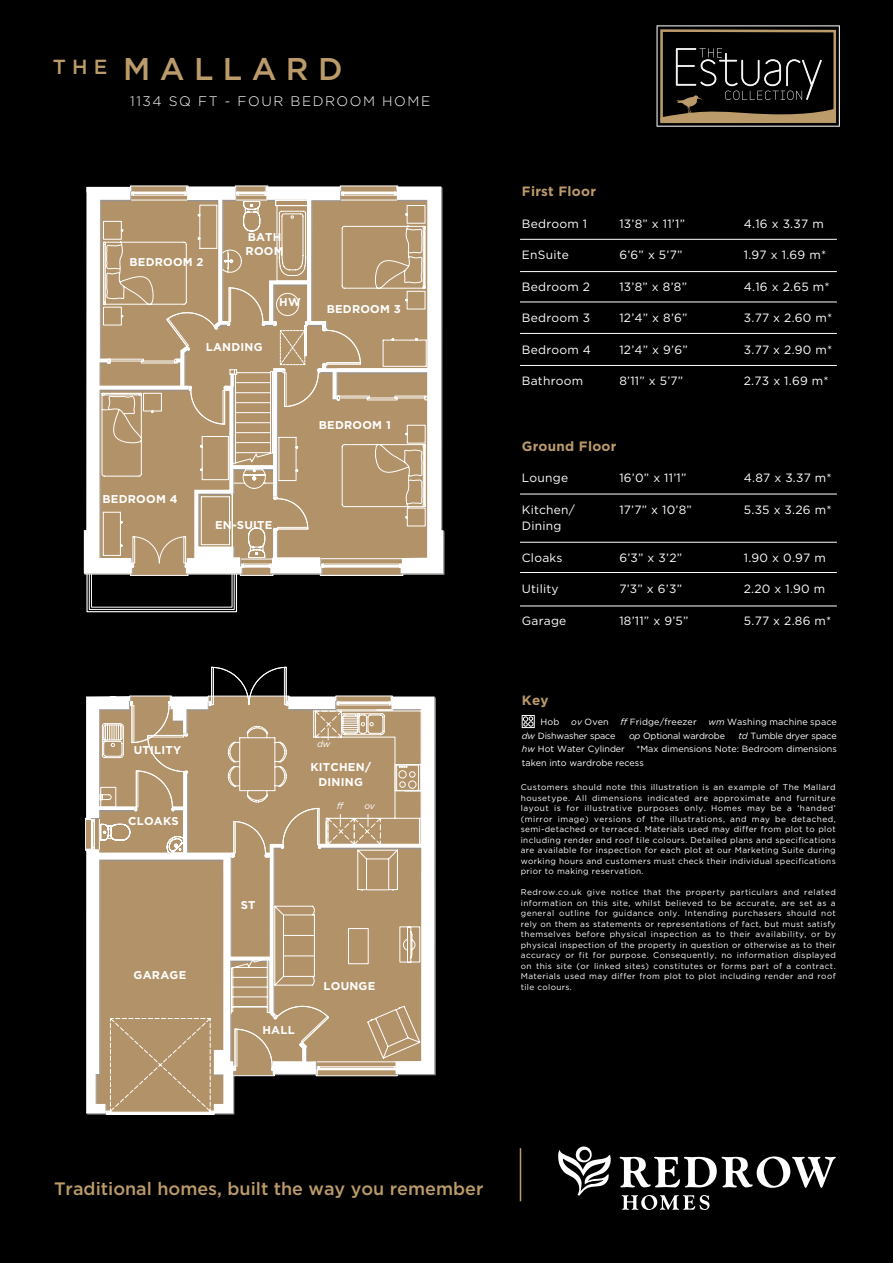
<style>
.page{position:relative;width:893px;height:1263px;background:#000}
.page>*{position:absolute;margin:0;border:0;box-sizing:border-box;transform-origin:0 0}
.t1{font:500 31.35px "Gotham";color:#bc9b6a}
.t2{font:500 18px "Gotham";color:#bc9b6a}
.t3{font:300 13.8px "Gotham";letter-spacing:.11em;color:#fff}
.t4{font:700 13.5px "Gotham";letter-spacing:.02em;color:#bc9b6a}
.t5{font:12px "Gotham";letter-spacing:.02em;color:#fff}
.t6{font:700 11.4px/13.5px "Gotham";letter-spacing:.02em;color:#fff}
.t7{font:9px/13.5px "Gotham";color:#fff}
.t8{font:9px "Gotham";letter-spacing:-.02em;color:#fff}
.t9{font:italic 9px "Gotham";color:#fff}
.t10{font:8.25px/10.5px "Gotham";letter-spacing:.04em;color:#fff;text-align:justify}
.s1{font-style:italic}
</style>
<div class="page">
<svg style="left:558px;top:1146px;width:53px;height:50px"></svg>
<svg style="left:620px;top:1156px;width:216px;height:32px"></svg>
<svg style="left:622px;top:1195px;width:87px;height:15px"></svg>
<hr style="left:520px;top:239px;width:317px;height:1px;background:#fff">
<hr style="left:520px;top:494px;width:317px;height:1px;background:#fff">
<hr style="left:520px;top:542px;width:317px;height:1px;background:#fff">
<hr style="left:520px;top:572px;width:317px;height:1px;background:#fff">
<hr style="left:520px;top:606px;width:317px;height:1px;background:#fff">
<hr style="left:520px;top:271px;width:317px;height:1px;background:#fff">
<hr style="left:520px;top:302px;width:317px;height:1px;background:#fff">
<hr style="left:520px;top:333px;width:317px;height:1px;background:#fff">
<hr style="left:520px;top:365px;width:317px;height:1px;background:#fff">
<hr style="left:520px;top:1148px;width:1px;height:53px;background:#bc9b6a">
<div style="left:522px;top:715px;width:12px;height:13px;border:1px solid #fff"></div>
<svg style="left:523px;top:717px;width:10px;height:9px"></svg>
<svg style="left:656px;top:25px;width:184px;height:102px"></svg>
<div style="left:86px;top:574px;width:151px;height:38px;border:1px solid #fff"></div>
<svg style="left:84px;top:186px;width:360px;height:424px"></svg>
<svg style="left:85px;top:667px;width:351px;height:448px"></svg>
<h1 class="t1" style="left:53px;top:51px;width:291px"><sup>The</sup> mallard</h1>
<h3 class="t3" style="left:130px;top:94px;width:301px">1134 SQ FT - FOUR BEDROOM HOME</h3>
<h3 class="t6" style="left:129px;top:255px;width:76px">BEDROOM 2</h3>
<h3 class="t6" style="left:246px;top:230px;width:39px">BATH<br>ROOM</h3>
<h3 class="t6" style="left:279px;top:295px;width:23px">HW</h3>
<h3 class="t6" style="left:206px;top:340px;width:58px">LANDING</h3>
<h3 class="t6" style="left:327px;top:302px;width:76px">BEDROOM 3</h3>
<h3 class="t6" style="left:103px;top:492px;width:76px">BEDROOM 4</h3>
<h3 class="t6" style="left:215px;top:518px;width:59px">EN-SUITE</h3>
<h3 class="t6" style="left:319px;top:418px;width:73px">BEDROOM 1</h3>
<h3 class="t6" style="left:134px;top:743px;width:49px">UTILITY</h3>
<h3 class="t6" style="left:128px;top:813px;width:52px">CLOAKS</h3>
<h3 class="t6" style="left:134px;top:968px;width:54px">GARAGE</h3>
<p class="t9" style="left:317px;top:739px;width:15px">dw</p>
<h3 class="t6" style="left:310px;top:759px;width:62px;line-height:15px;text-align:center">KITCHEN/<br>DINING</h3>
<p class="t9" style="left:337px;top:801px;width:8px">ff</p>
<p class="t9" style="left:364px;top:801px;width:12px">ov</p>
<h3 class="t6" style="left:241px;top:898px;width:16px">ST</h3>
<h3 class="t6" style="left:262px;top:1023px;width:34px">HALL</h3>
<h3 class="t6" style="left:324px;top:979px;width:53px">LOUNGE</h3>
<h3 class="t4" style="left:522px;top:184px;width:76px">First Floor</h3>
<h3 class="t5" style="left:522px;top:217px;width:67px">Bedroom 1</h3>
<h3 class="t5" style="left:619px;top:217px;width:67px">13’8” x 11’1”</h3>
<h3 class="t5" style="left:744px;top:217px;width:81px">4.16 x 3.37 m</h3>
<h3 class="t5" style="left:522px;top:248px;width:49px">EnSuite</h3>
<h3 class="t5" style="left:619px;top:248px;width:65px">6’6” x 5’7”</h3>
<h3 class="t5" style="left:744px;top:248px;width:84px">1.97 x 1.69 m*</h3>
<h3 class="t5" style="left:522px;top:280px;width:70px">Bedroom 2</h3>
<h3 class="t5" style="left:619px;top:280px;width:69px">13’8” x 8’8”</h3>
<h3 class="t5" style="left:744px;top:280px;width:87px">4.16 x 2.65 m*</h3>
<h3 class="t5" style="left:522px;top:311px;width:70px">Bedroom 3</h3>
<h3 class="t5" style="left:619px;top:311px;width:70px">12’4” x 8’6”</h3>
<h3 class="t5" style="left:744px;top:311px;width:90px">3.77 x 2.60 m*</h3>
<h3 class="t5" style="left:522px;top:343px;width:71px">Bedroom 4</h3>
<h3 class="t5" style="left:619px;top:343px;width:70px">12’4” x 9’6”</h3>
<h3 class="t5" style="left:744px;top:343px;width:90px">3.77 x 2.90 m*</h3>
<h3 class="t5" style="left:522px;top:374px;width:63px">Bathroom</h3>
<h3 class="t5" style="left:619px;top:374px;width:65px">8’11” x 5’7”</h3>
<h3 class="t5" style="left:744px;top:374px;width:86px">2.73 x 1.69 m*</h3>
<h3 class="t4" style="left:522px;top:438px;width:96px">Ground Floor</h3>
<h3 class="t5" style="left:522px;top:471px;width:48px">Lounge</h3>
<h3 class="t5" style="left:619px;top:471px;width:69px">16’0” x 11’1”</h3>
<h3 class="t5" style="left:744px;top:471px;width:89px">4.87 x 3.37 m*</h3>
<h3 class="t5" style="left:522px;top:503px;width:55px">Kitchen/</h3>
<h3 class="t5" style="left:619px;top:503px;width:74px">17’7” x 10’8”</h3>
<h3 class="t5" style="left:744px;top:503px;width:89px">5.35 x 3.26 m*</h3>
<h3 class="t5" style="left:522px;top:519px;width:41px">Dining</h3>
<h3 class="t5" style="left:522px;top:551px;width:42px">Cloaks</h3>
<h3 class="t5" style="left:619px;top:551px;width:64px">6’3” x 3’2”</h3>
<h3 class="t5" style="left:744px;top:551px;width:83px">1.90 x 0.97 m</h3>
<h3 class="t5" style="left:522px;top:582px;width:38px">Utility</h3>
<h3 class="t5" style="left:619px;top:582px;width:64px">7’3” x 6’3”</h3>
<h3 class="t5" style="left:744px;top:582px;width:83px">2.20 x 1.90 m</h3>
<h3 class="t5" style="left:522px;top:614px;width:46px">Garage</h3>
<h3 class="t5" style="left:619px;top:614px;width:71px">18’11” x 9’5”</h3>
<h3 class="t5" style="left:744px;top:614px;width:89px">5.77 x 2.86 m*</h3>
<h3 class="t4" style="left:522px;top:692px;width:28px">Key</h3>
<p class="t7" style="left:540px;top:715px;width:20px">Hob</p>
<p class="t7" style="left:571px;top:715px;width:39px"><span class="s1">ov</span> Oven</p>
<p class="t7" style="left:620px;top:715px;width:78px"><span class="s1">ff</span> Fridge/freezer</p>
<p class="t7" style="left:708px;top:715px;width:130px"><span class="s1">wm</span> Washing machine space</p>
<p class="t8" style="left:522px;top:731px;width:95px"><span class="s1">dw</span> Dishwasher space</p>
<p class="t8" style="left:629px;top:731px;width:97px"><span class="s1">op</span> Optional wardrobe</p>
<p class="t8" style="left:738px;top:731px;width:100px"><span class="s1">td</span> Tumble dryer space</p>
<p class="t7" style="left:522px;top:742px;width:105px"><span class="s1">hw</span> Hot Water Cylinder</p>
<p class="t7" style="left:522px;top:742px;width:316px;text-indent:115px">*Max dimensions Note: Bedroom dimensions taken into wardrobe recess</p>
<p class="t10" style="left:521px;top:782px;width:316px">Customers should note this illustration is an example of The Mallard housetype. All dimensions indicated are approximate and furniture layout is for illustrative purposes only. Homes may be a ‘handed’ (mirror image) versions of the illustrations, and may be detached, semi-detached or terraced. Materials used may differ from plot to plot including render and roof tile colours. Detailed plans and specifications are available for inspection for each plot at our Marketing Suite during working hours and customers must check their individual specifications prior to making reservation.</p>
<p class="t10" style="left:521px;top:887px;width:317px">Redrow.co.uk give notice that the property particulars and related information on this site, whilst believed to be accurate, are set as a general outline for guidance only. Intending purchasers should not rely on them as statements or representations of fact, but must satisfy themselves before physical inspection as to their availability, or by physical inspection of the property in question or otherwise as to their accuracy or fit for purpose. Consequently, no information displayed on this site (or linked sites) constitutes or forms part of a contract.<br>Materials used may differ from plot to plot including render and roof tile colours.</p>
<h2 class="t2" style="left:54px;top:1178px;width:431px">Traditional homes, built the way you remember</h2>
</div>
